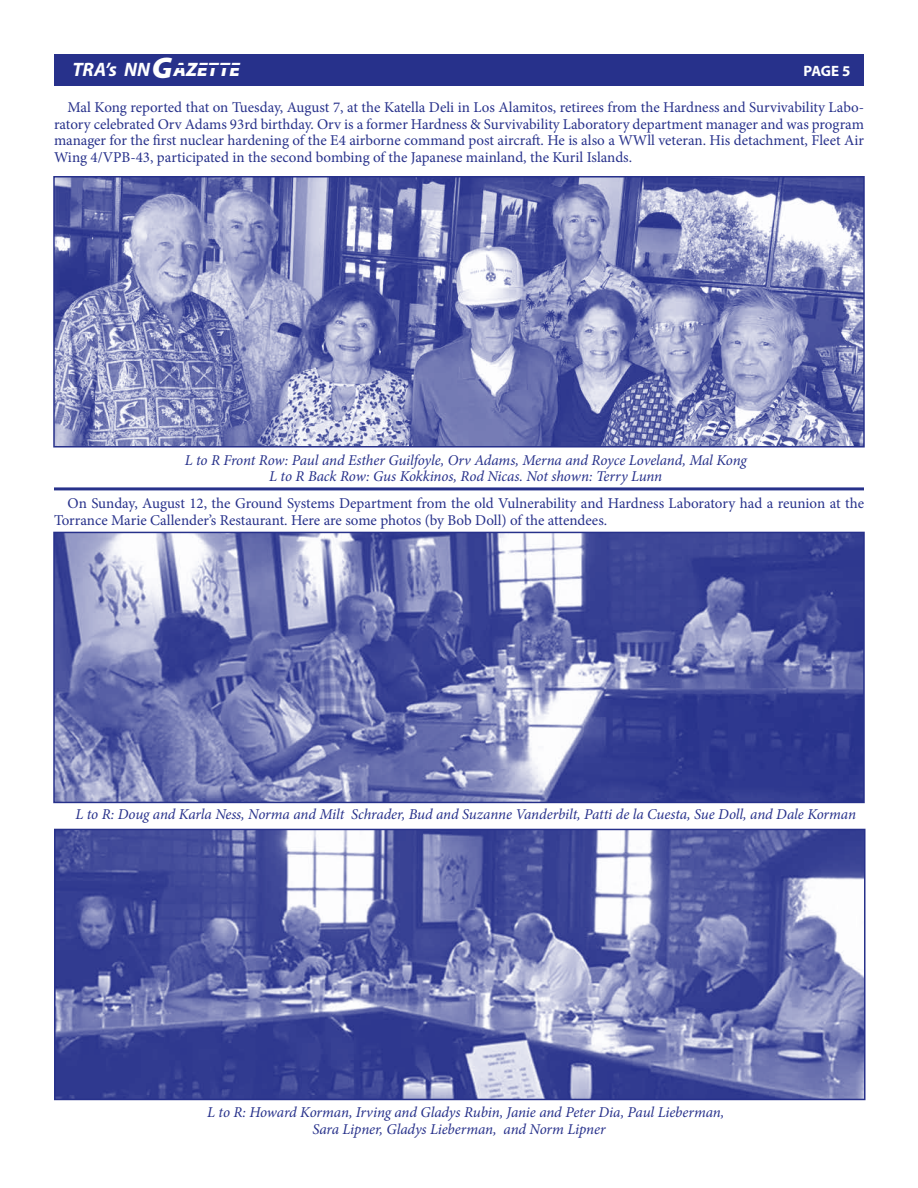
<style>
.page{position:relative;width:918px;height:1188px;background:#fff}
.page>*{position:absolute;margin:0;border:0;box-sizing:border-box;transform-origin:0 0}
.t1{font:italic 700 19.5px "Myriad Pro";color:#fff}
.t2{font:15px/16.5px "Minion Pro";letter-spacing:-.005em;color:#27318b}
.t3{font:italic 15px/16.5px "Minion Pro";letter-spacing:-.01em;color:#27318b}
.t4{font:700 15px "Myriad Pro";color:#fff}
.s1{font-weight:900;font-size:30px}
.s2{font-weight:900}
</style>
<div class="page">
<div style="left:54px;top:54px;width:810px;height:32px;background:#27318b"></div>
<img style="left:56px;top:535px;width:806px;height:265px">
<div style="left:53px;top:532px;width:812px;height:271px;border:2px solid #27318b"></div>
<img style="left:57px;top:832px;width:806px;height:265px">
<div style="left:54px;top:829px;width:812px;height:271px;border:2px solid #27318b"></div>
<img style="left:56px;top:179px;width:806px;height:266px">
<div style="left:53px;top:176px;width:812px;height:272px;border:2px solid #27318b"></div>
<hr style="left:54px;top:487px;width:810px;height:3px;background:#27318b">
<p class="t1" style="left:72px;top:57px;width:169px">TRA’s NN<span class="s1">G</span><span class="s2">AZETTE</span></p>
<p class="t4" style="left:804px;top:61px;width:48px">PAGE 5</p>
<p class="t2" style="left:54px;top:99px;width:812px;text-align:justify;text-indent:14px">Mal Kong reported that on Tuesday, August 7, at the Katella Deli in Los Alamitos, retirees from the Hardness and Survivability Labo&shy;ratory celebrated Orv Adams 93rd birthday. Orv is a former Hardness &amp; Survivability Laboratory department manager and was program manager for the first nuclear hardening of the E4 airborne command post aircraft. He is also a WWll veteran. His detachment, Fleet Air Wing 4/VPB-43, participated in the second bombing of the Japanese mainland, the Kuril Islands.</p>
<p class="t3" style="left:185px;top:452px;width:564px;text-align:center">L to R Front Row: Paul and Esther Guilfoyle, Orv Adams, Merna and Royce Loveland, Mal Kong<br>L to R Back Row: Gus Kokkinos, Rod Nicas. Not shown: Terry Lunn</p>
<p class="t2" style="left:54px;top:495px;width:812px;text-indent:14px">On Sunday, August 12, the Ground Systems Department from the old Vulnerability and Hardness Laboratory had a reunion at the<br>Torrance Marie Callender’s Restaurant. Here are some photos (by Bob Doll) of the attendees.</p>
<p class="t3" style="left:75px;top:806px;width:782px">L to R: Doug and Karla Ness, Norma and Milt Schrader, Bud and Suzanne Vanderbilt, Patti de la Cuesta, Sue Doll, and Dale Korman</p>
<p class="t3" style="left:312px;top:1104px;width:413px;text-indent:-105px">L to R: Howard Korman, Irving and Gladys Rubin, Janie and Peter Dia, Paul Lieberman,<br>Sara Lipner, Gladys Lieberman, and Norm Lipner</p>
</div>
